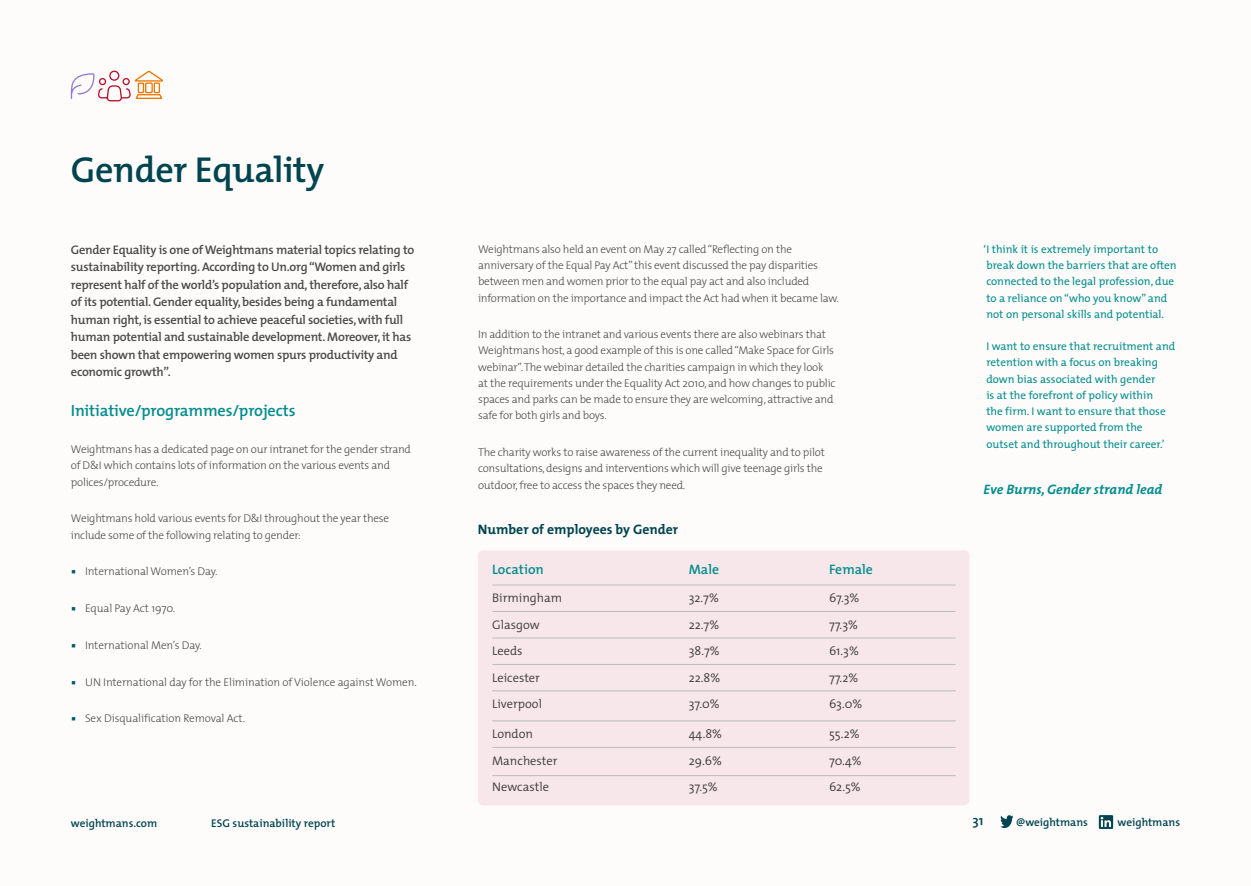
<style>
.page{position:relative;width:1251px;height:886px;background:#fff}
.page>*{position:absolute;margin:0;border:0;box-sizing:border-box;transform-origin:0 0}
.t1{font:600 36.25px "The Mix";letter-spacing:-.01em;color:#00444f}
.t2{font:600 16.25px "The Mix";letter-spacing:-.01em;color:#058d8e}
.t3{font:italic 700 13.75px "The Mix";color:#058d8e}
.t4{font:700 13.75px "The Mix";color:#00444f}
.t5{font:600 13.75px "The Mix";color:#058d8e}
.t6{font:600 13.75px "The Mix";color:#00444f}
.t7{font:600 12.5px/17.5px "The Mix";letter-spacing:-.02em;color:#4a4a49}
.t8{font:300 12.5px "The Mix";color:#3a3938}
.t9{font:300 11.25px/16.2px "The Mix";letter-spacing:-.02em;color:#4a4a49}
.t10{font:11.25px/16.2px "The Mix Plain";color:#058d8e}
.t11{font:600 11.25px "The Mix";color:#00444f}
.s1{font-family:"Lucida Sans Unicode";font-weight:400;color:#005965}
</style>
<div class="page">
<svg style="left:1099px;top:815px;width:14px;height:14px"></svg>
<svg style="left:1000px;top:815px;width:13px;height:13px"></svg>
<svg style="left:70px;top:70px;width:93px;height:32px"></svg>
<div style="left:478px;top:550px;width:491px;height:255px;background:#f8e7ea;border-radius:5px"></div>
<hr style="left:492px;top:585px;width:464px;height:1px;background:#bcbcbc">
<hr style="left:492px;top:611px;width:464px;height:1px;background:#bcbcbc">
<hr style="left:492px;top:664px;width:464px;height:1px;background:#bcbcbc">
<hr style="left:492px;top:691px;width:464px;height:1px;background:#bcbcbc">
<hr style="left:492px;top:721px;width:464px;height:1px;background:#bcbcbc">
<hr style="left:492px;top:747px;width:464px;height:1px;background:#bcbcbc">
<hr style="left:492px;top:775px;width:464px;height:1px;background:#bcbcbc">
<hr style="left:492px;top:638px;width:464px;height:1px;background:#bcbcbc">
<h1 class="t1" style="left:71px;top:140px;width:255px">Gender Equality</h1>
<p class="t7" style="left:71px;top:240px;width:345px">Gender Equality is one of Weightmans material topics relating to sustainability reporting. According to Un.org “Women and girls represent half of the world’s population and, therefore, also half of its potential. Gender equality, besides being a fundamental human right, is essential to achieve peaceful societies, with full human potential and sustainable development. Moreover, it has been shown that empowering women spurs productivity and economic growth”.</p>
<h2 class="t2" style="left:71px;top:397px;width:226px">Initiative/programmes/projects</h2>
<p class="t9" style="left:71px;top:441px;width:342px">Weightmans has a dedicated page on our intranet for the gender strand of D&amp;I which contains lots of information on the various events and polices/procedure.</p>
<p class="t9" style="left:71px;top:510px;width:320px">Weightmans hold various events for D&amp;I throughout the year these include some of the following relating to gender:</p>
<p class="t9" style="left:71px;top:563px;width:148px"><span class="s1">▪</span> International Women’s Day.</p>
<p class="t9" style="left:71px;top:600px;width:106px"><span class="s1">▪</span> Equal Pay Act 1970.</p>
<p class="t9" style="left:71px;top:636px;width:132px"><span class="s1">▪</span> International Men’s Day.</p>
<p class="t9" style="left:71px;top:673px;width:347px"><span class="s1">▪</span> UN International day for the Elimination of Violence against Women.</p>
<p class="t9" style="left:71px;top:710px;width:176px"><span class="s1">▪</span> Sex Disqualification Removal Act.</p>
<p class="t9" style="left:478px;top:240px;width:362px">Weightmans also held an event on May 27 called “Reflecting on the anniversary of the Equal Pay Act” this event discussed the pay disparities between men and women prior to the equal pay act and also included information on the importance and impact the Act had when it became law.</p>
<p class="t9" style="left:478px;top:326px;width:359px">In addition to the intranet and various events there are also webinars that Weightmans host, a good example of this is one called “Make Space for Girls webinar”. The webinar detailed the charities campaign in which they look at the requirements under the Equality Act 2010, and how changes to public spaces and parks can be made to ensure they are welcoming, attractive and safe for both girls and boys.</p>
<p class="t9" style="left:478px;top:444px;width:348px">The charity works to raise awareness of the current inequality and to pilot consultations, designs and interventions which will give teenage girls the outdoor, free to access the spaces they need.</p>
<p class="t4" style="left:478px;top:518px;width:202px">Number of employees by Gender</p>
<p class="t5" style="left:492px;top:558px;width:53px">Location</p>
<p class="t5" style="left:689px;top:558px;width:32px">Male</p>
<p class="t5" style="left:829px;top:558px;width:45px">Female</p>
<p class="t8" style="left:492px;top:588px;width:71px">Birmingham</p>
<p class="t8" style="left:689px;top:588px;width:32px">32.7%</p>
<p class="t8" style="left:829px;top:588px;width:32px">67.3%</p>
<p class="t8" style="left:492px;top:614px;width:49px">Glasgow</p>
<p class="t8" style="left:689px;top:614px;width:32px">22.7%</p>
<p class="t8" style="left:829px;top:614px;width:31px">77.3%</p>
<p class="t8" style="left:492px;top:641px;width:32px">Leeds</p>
<p class="t8" style="left:689px;top:641px;width:33px">38.7%</p>
<p class="t8" style="left:829px;top:641px;width:31px">61.3%</p>
<p class="t8" style="left:492px;top:667px;width:49px">Leicester</p>
<p class="t8" style="left:689px;top:667px;width:33px">22.8%</p>
<p class="t8" style="left:829px;top:667px;width:31px">77.2%</p>
<p class="t8" style="left:492px;top:694px;width:51px">Liverpool</p>
<p class="t8" style="left:689px;top:694px;width:32px">37.0%</p>
<p class="t8" style="left:829px;top:694px;width:35px">63.0%</p>
<p class="t8" style="left:492px;top:724px;width:42px">London</p>
<p class="t8" style="left:689px;top:724px;width:35px">44.8%</p>
<p class="t8" style="left:829px;top:724px;width:32px">55.2%</p>
<p class="t8" style="left:492px;top:750px;width:67px">Manchester</p>
<p class="t8" style="left:689px;top:750px;width:35px">29.6%</p>
<p class="t8" style="left:829px;top:750px;width:34px">70.4%</p>
<p class="t8" style="left:492px;top:777px;width:58px">Newcastle</p>
<p class="t8" style="left:689px;top:777px;width:31px">37.5%</p>
<p class="t8" style="left:829px;top:777px;width:33px">62.5%</p>
<p class="t10" style="left:983px;top:240px;width:195px">‘I think it is extremely important to break down the barriers that are often connected to the legal profession, due to a reliance on “who you know” and not on personal skills and potential.</p>
<p class="t10" style="left:986px;top:338px;width:190px">I want to ensure that recruitment and retention with a focus on breaking down bias associated with gender<br>is at the forefront of policy within<br>the firm. I want to ensure that those women are supported from the outset and throughout their career.’</p>
<p class="t3" style="left:983px;top:478px;width:180px">Eve Burns, Gender strand lead</p>
<p class="t11" style="left:71px;top:813px;width:88px">weightmans.com</p>
<p class="t11" style="left:211px;top:813px;width:125px">ESG sustainability report</p>
<p class="t6" style="left:972px;top:809px;width:12px">31</p>
<p class="t11" style="left:1016px;top:813px;width:73px">@weightmans</p>
<p class="t11" style="left:1117px;top:813px;width:64px">weightmans</p>
</div>
